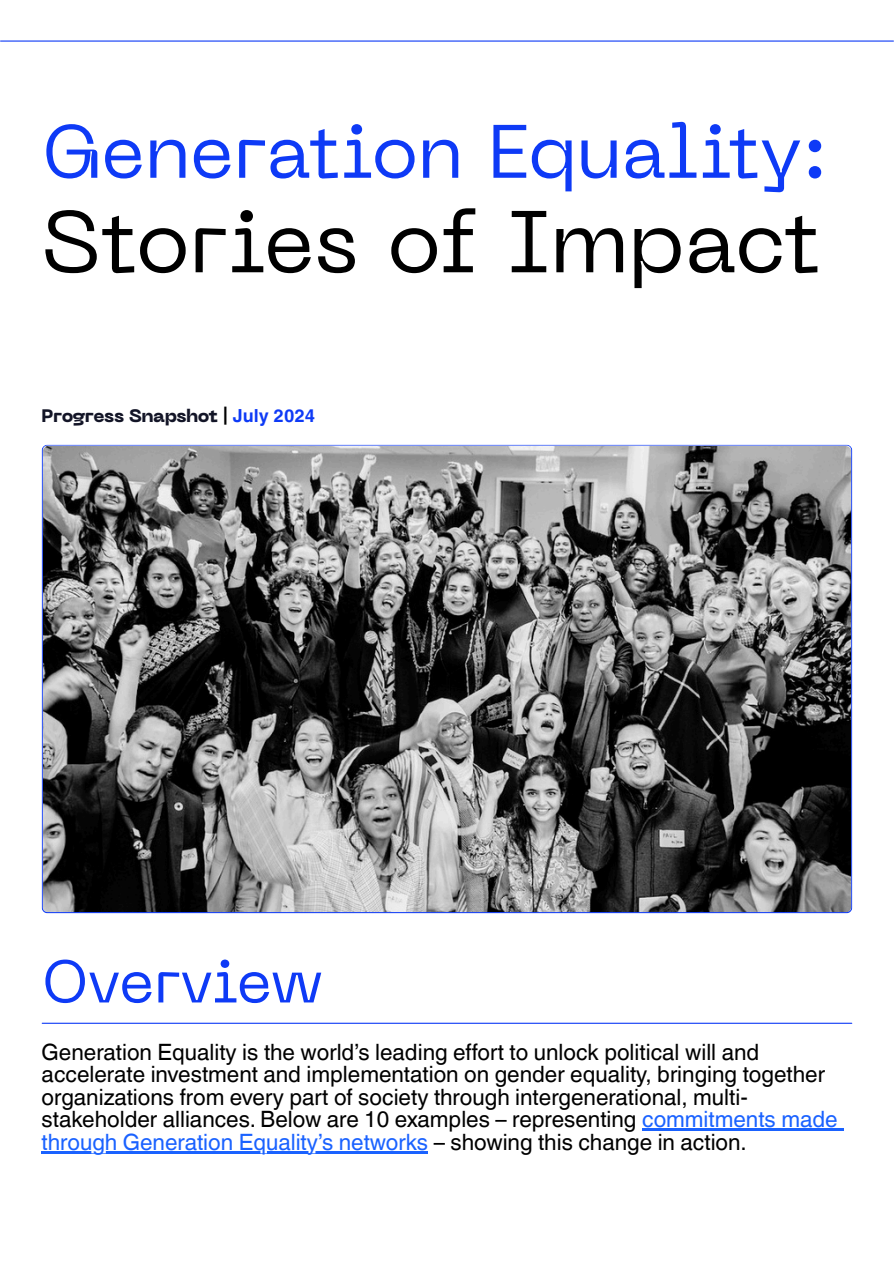
<style>
.page{position:relative;width:894px;height:1263px;background:#fff}
.page>*{position:absolute;margin:0;border:0;box-sizing:border-box;transform-origin:0 0}
.t1{font:87px "PP Neue Machina";letter-spacing:-.015em;color:#000}
.t2{font:75px "PP Neue Machina";letter-spacing:-.015em;color:#0e3af6}
.t3{font:60px "PP Neue Machina";letter-spacing:-.02em;color:#0e3af6}
.t4{font:22.5px/22.5px "Helvetica World";color:#000}
.t5{font:800 18px "PP Neue Machina";letter-spacing:-.02em;color:#131527}
.s1{color:#000}
.s2{font-family:"Helvetica World";font-weight:700;color:#0e3af6}
.s3{color:#1a62ff}
</style>
<div class="page">
<hr style="left:642px;top:1128px;width:195px;height:3px;background:#1a62ff">
<svg style="left:837px;top:1128px;width:6px;height:3px"></svg>
<hr style="left:42px;top:1151px;width:386px;height:2px;background:#1a62ff">
<hr style="left:1px;top:40px;width:892px;height:2px;background:#0e3af6">
<svg style="left:42px;top:445px;width:810px;height:468px;background:#686869"></svg>
<hr style="left:42px;top:1023px;width:809px;height:1px;background:#0e3af6">
<p class="t2" style="left:42px;top:123px;width:787px">Generation Equality:</p>
<p class="t1" style="left:42px;top:208px;width:780px">Stories of Impact</p>
<p class="t5" style="left:42px;top:409px;width:275px">Progress Snapshot <span class="s1">|</span> <span class="s2">July 2024</span></p>
<h2 class="t3" style="left:42px;top:958px;width:282px">Overview</h2>
<p class="t4" style="left:42px;top:1041px;width:797px">Generation Equality is the world’s leading effort to unlock political will and accelerate investment and implementation on gender equality, bringing together organizations from every part of society through intergenerational, multi&shy;stakeholder alliances. Below are 10 examples – representing <span class="s3">commitments made through Generation Equality’s networks</span> – showing this change in action.</p>
</div>
